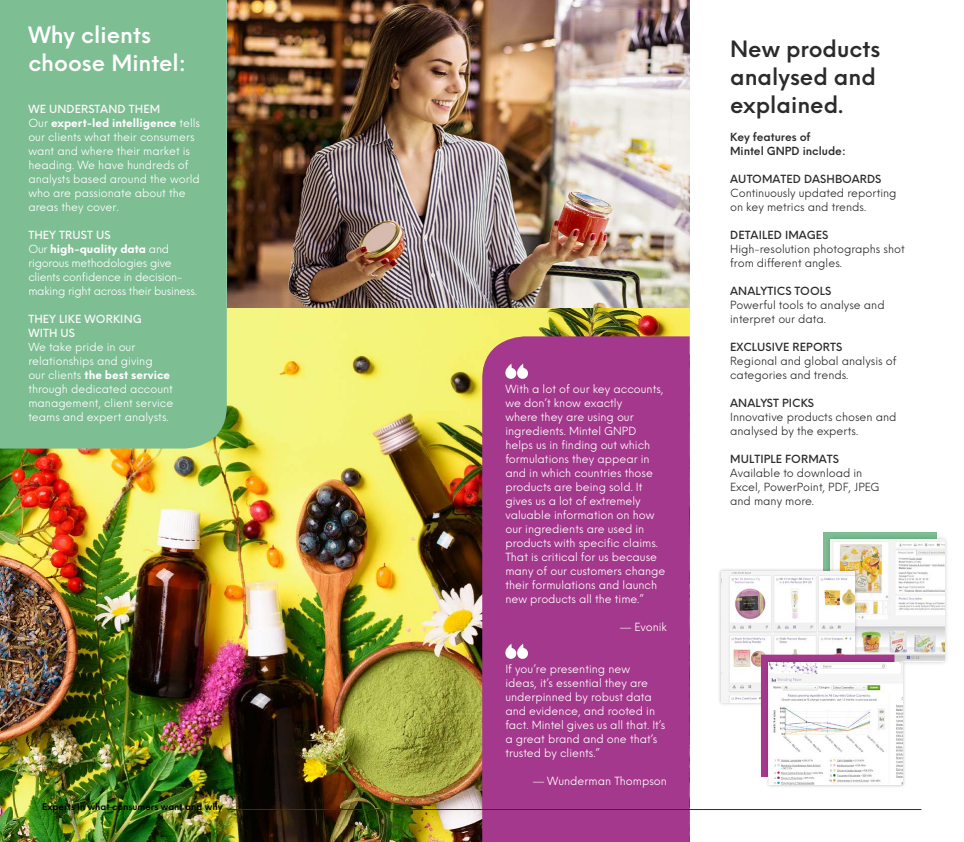
<style>
.page{position:relative;width:964px;height:842px;background:#fff}
.page>*{position:absolute;margin:0;border:0;box-sizing:border-box;transform-origin:0 0}
.t1{font:600 22px/28px "Neue Einstellung";color:#2b2b2b}
.t2{font:600 22px/28px "Neue Einstellung";color:#fff}
.t3{font:11px/14px "Neue Einstellung";color:#fff}
.t4{font:11px/14px "Neue Einstellung";color:#2b2b2b}
.t5{font:11px/14px "Neue Einstellung";letter-spacing:-.02em;color:#fff}
.t6{font:500 11px "Neue Einstellung";letter-spacing:.01em;color:#2b2b2b}
.t7{font:600 11px/14px "Neue Einstellung";color:#2b2b2b}
.t8{font:500 11px/14px "Neue Einstellung";letter-spacing:.01em;color:#f9f9f8}
.t9{font:600 9px "Neue Einstellung";color:#000}
.s1{font-weight:500;color:#f9f9f8}
.s2{font-weight:700}
</style>
<div class="page">
<img style="left:227px;top:0;width:463px;height:309px">
<img style="left:0;top:309px;width:690px;height:533px">
<div style="left:0;top:0;width:227px;height:449px;background:#7dbe93"></div>
<div style="left:823px;top:532px;width:114px;height:121px;background:#7cbd93"></div>
<div style="left:825px;top:535px;width:124px;height:132px;background:#000;opacity:.24"></div>
<img style="left:831px;top:540px;width:113px;height:121px">
<div style="left:718px;top:568px;width:141px;height:138px;background:#000;opacity:.24"></div>
<img style="left:721px;top:571px;width:134px;height:131px">
<svg style="left:761px;top:655px;width:133px;height:122px"></svg>
<div style="left:765px;top:659px;width:141px;height:129px;background:#000;opacity:.24"></div>
<img style="left:768px;top:662px;width:134px;height:123px">
<div style="left:482px;top:336px;width:208px;height:506px;background:#a4388c"></div>
<svg style="left:505px;top:364px;width:23px;height:15px"></svg>
<svg style="left:505px;top:644px;width:23px;height:15px"></svg>
<hr style="left:227px;top:809px;width:694px;height:1px;background:#2f3030">
<h1 class="t2" style="left:28px;top:21px;width:159px">Why clients choose Mintel:</h1>
<p class="t3" style="left:28px;top:101px;width:173px"><span class="s1">WE UNDERSTAND THEM<br></span>Our <span class="s2">expert-led intelligence</span> tells our clients what their consumers want and where their market is heading. We have hundreds of analysts based around the world who are passionate about the areas they cover.</p>
<p class="t5" style="left:28px;top:227px;width:170px"><span class="s1">THEY TRUST US<br></span>Our <span class="s2">high-quality data</span> and rigorous methodologies give clients confidence in decision&shy;making right across their business.</p>
<p class="t8" style="left:28px;top:312px;width:115px">THEY LIKE WORKING<br>WITH US</p>
<p class="t3" style="left:28px;top:340px;width:147px">We take pride in our relationships and giving<br>our clients <span class="s2">the best service </span>through dedicated account management, client service teams and expert analysts.</p>
<p class="t9" style="left:42px;top:801px;width:182px">Experts in what consumers want and why</p>
<p class="t3" style="left:505px;top:382px;width:161px">With a lot of our key accounts, we don’t know exactly<br>where they are using our ingredients. Mintel GNPD helps us in finding out which formulations they appear in and in which countries those products are being sold. It gives us a lot of extremely valuable information on how our ingredients are used in products with specific claims.<br>That is critical for us because many of our customers change their formulations and launch new products all the time.”</p>
<p class="t3" style="left:620px;top:620px;width:48px">— Evonik</p>
<p class="t3" style="left:505px;top:662px;width:161px">If you’re presenting new<br>ideas, it’s essential they are underpinned by robust data and evidence, and rooted in fact. Mintel gives us all that. It’s a great brand and one that’s trusted by clients.”</p>
<p class="t3" style="left:533px;top:774px;width:135px">— Wunderman Thompson</p>
<h1 class="t1" style="left:730px;top:35px;width:152px">New products analysed and explained.</h1>
<p class="t7" style="left:730px;top:130px;width:117px">Key features of<br>Mintel GNPD include:</p>
<p class="t6" style="left:730px;top:171px;width:153px">AUTOMATED DASHBOARDS</p>
<p class="t4" style="left:730px;top:185px;width:168px">Continuously updated reporting on key metrics and trends.</p>
<p class="t6" style="left:730px;top:227px;width:100px">DETAILED IMAGES</p>
<p class="t4" style="left:730px;top:241px;width:176px">High-resolution photographs shot from different angles.</p>
<p class="t6" style="left:730px;top:283px;width:103px">ANALYTICS TOOLS</p>
<p class="t4" style="left:730px;top:297px;width:156px">Powerful tools to analyse and interpret our data.</p>
<p class="t6" style="left:730px;top:339px;width:114px">EXCLUSIVE REPORTS</p>
<p class="t4" style="left:730px;top:353px;width:168px">Regional and global analysis of categories and trends.</p>
<p class="t6" style="left:730px;top:395px;width:85px">ANALYST PICKS</p>
<p class="t4" style="left:730px;top:409px;width:168px">Innovative products chosen and analysed by the experts.</p>
<p class="t6" style="left:730px;top:451px;width:110px">MULTIPLE FORMATS</p>
<p class="t4" style="left:730px;top:465px;width:151px">Available to download in<br>Excel, PowerPoint, PDF, JPEG and many more.</p>
</div>
